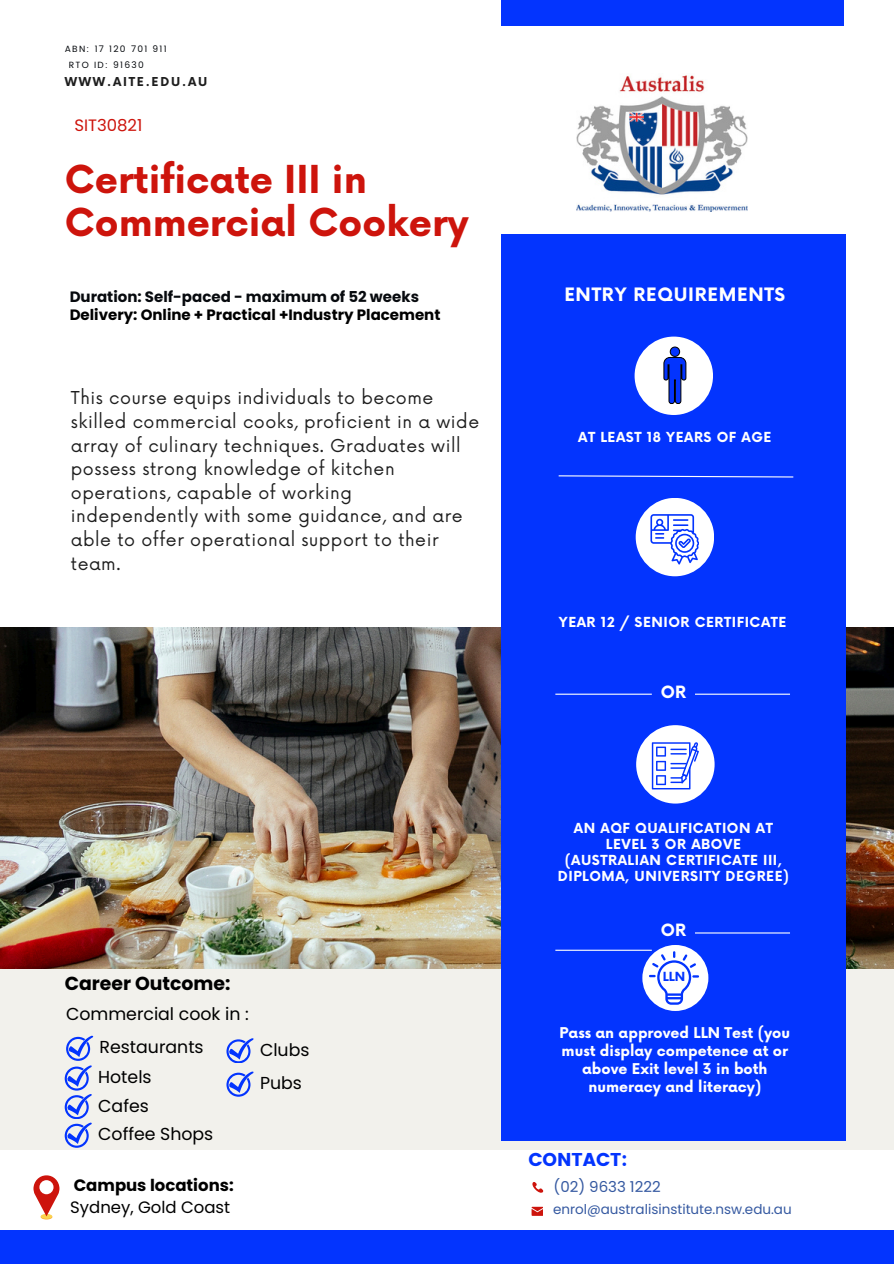
<style>
.page{position:relative;width:894px;height:1264px;background:#fff}
.page>*{position:absolute;margin:0;border:0;box-sizing:border-box;transform-origin:0 0}
.t1{font:700 37.5px/43.8px "Now";color:#cd140c}
.t2{font:700 18.75px "Poppins";color:#000}
.t3{font:18.6px "Poppins";color:#0334fe}
.t4{font:700 18px "Now";letter-spacing:.04em;color:#fff}
.t5{font:17.25px/23.7px "Now";letter-spacing:.03em;color:#1e1e1e}
.t6{font:17.25px "Poppins";color:#000}
.t7{font:700 16.5px "Poppins";color:#000}
.t8{font:16.5px "Poppins";color:#000}
.t9{font:16.5px "Poppins";color:#cd140c}
.t10{font:700 16.5px "Now";color:#fff}
.t11{font:700 15px "Poppins";color:#000}
.t12{font:700 15px "Poppins";color:#070a0e}
.t13{font:15px "Poppins";color:#3559a1}
.t14{font:700 14.55px/18.1px "Now";color:#fff;text-align:center}
.t15{font:700 13.5px/15.8px "Now";letter-spacing:.04em;color:#fff;text-align:center}
.t16{font:13.5px "Poppins";color:#3559a1}
.t17{font:700 12.3px "Now";color:#0334fe}
.t18{font:700 12px "Now";letter-spacing:.15em;color:#1e1e1e}
.t19{font:9px "Poppins";letter-spacing:.145em;color:#070a0e}
</style>
<div class="page">
<div style="left:501px;top:0;width:342px;height:26px;background:#0334fe"></div>
<img style="left:576px;top:75px;width:171px;height:137px">
<div style="left:0;top:902px;width:893px;height:247px;background:#f2f1ec"></div>
<img style="left:0;top:627px;width:893px;height:341px">
<div style="left:41px;top:1214px;width:11px;height:5px;background:#fcd24f;border-radius:50%"></div>
<svg style="left:33px;top:1175px;width:26px;height:41px"></svg>
<div style="left:39px;top:1180px;width:14px;height:14px;background:#fff;border-radius:50%"></div>
<div style="left:501px;top:234px;width:344px;height:907px;background:#0334fe"></div>
<div style="left:634px;top:336px;width:78px;height:79px;background:#fff;border-radius:50%"></div>
<div style="left:670px;top:347px;width:9px;height:9px;background:#0334fe;border-radius:50%"></div>
<div style="left:670px;top:347px;width:9px;height:9px;border:1px solid #000;border-radius:50%"></div>
<svg style="left:663px;top:357px;width:22px;height:47px"></svg>
<div style="left:635px;top:498px;width:79px;height:78px;background:#fff;border-radius:50%"></div>
<svg style="left:650px;top:514px;width:48px;height:50px"></svg>
<div style="left:636px;top:725px;width:78px;height:78px;background:#fff;border-radius:50%"></div>
<svg style="left:651px;top:742px;width:47px;height:47px"></svg>
<svg style="left:531px;top:1206px;width:11px;height:9px"></svg>
<svg style="left:532px;top:1182px;width:11px;height:11px"></svg>
<div style="left:0;top:1230px;width:893px;height:33px;background:#0334fe"></div>
<svg style="left:558px;top:475px;width:236px;height:3px"></svg>
<hr style="left:555px;top:693px;width:96px;height:1px;background:#fff">
<hr style="left:694px;top:693px;width:95px;height:1px;background:#fff">
<div style="left:642px;top:945px;width:66px;height:65px;background:#fff;border-radius:50%"></div>
<svg style="left:648px;top:951px;width:50px;height:53px"></svg>
<hr style="left:555px;top:949px;width:96px;height:1px;background:#fff">
<hr style="left:694px;top:932px;width:95px;height:1px;background:#fff">
<svg style="left:226px;top:1038px;width:27px;height:24px"></svg>
<svg style="left:226px;top:1071px;width:27px;height:25px"></svg>
<svg style="left:65px;top:1035px;width:28px;height:112px"></svg>
<p class="t19" style="left:65px;top:44px;width:103px">ABN: 17 120 701 911</p>
<p class="t19" style="left:69px;top:60px;width:77px">RTO ID: 91630</p>
<h5 class="t18" style="left:65px;top:75px;width:144px">WWW.AITE.EDU.AU</h5>
<h5 class="t9" style="left:74px;top:114px;width:69px">SIT30821</h5>
<p class="t1" style="left:65px;top:159px;width:405px">Certificate III in<br>Commercial Cookery</p>
<h4 class="t12" style="left:70px;top:286px;width:351px">Duration: Self-paced - maximum of 52 weeks</h4>
<p class="t11" style="left:70px;top:304px;width:372px">Delivery: Online + Practical +Industry Placement</p>
<p class="t5" style="left:71px;top:387px;width:410px">This course equips individuals to become skilled commercial cooks, proficient in a wide array of culinary techniques. Graduates will possess strong knowledge of kitchen operations, capable of working independently with some guidance, and are able to offer operational support to their team.</p>
<p class="t2" style="left:65px;top:970px;width:167px">Career Outcome:</p>
<p class="t6" style="left:66px;top:1001px;width:184px">Commercial cook in :</p>
<p class="t6" style="left:100px;top:1035px;width:105px">Restaurants</p>
<p class="t6" style="left:98px;top:1064px;width:55px">Hotels</p>
<p class="t6" style="left:98px;top:1093px;width:52px">Cafes</p>
<h4 class="t6" style="left:98px;top:1122px;width:117px">Coffee Shops</h4>
<h4 class="t6" style="left:260px;top:1037px;width:51px">Clubs</h4>
<p class="t6" style="left:260px;top:1071px;width:43px">Pubs</p>
<p class="t7" style="left:74px;top:1173px;width:161px">Campus locations:</p>
<p class="t8" style="left:70px;top:1195px;width:161px">Sydney, Gold Coast</p>
<h2 class="t4" style="left:564px;top:284px;width:222px">ENTRY REQUIREMENTS</h2>
<h1 class="t15" style="left:578px;top:430px;width:195px">AT LEAST 18 YEARS OF AGE</h1>
<h3 class="t15" style="left:558px;top:615px;width:229px">YEAR 12 / SENIOR CERTIFICATE</h3>
<p class="t10" style="left:660px;top:682px;width:27px">OR</p>
<p class="t15" style="left:557px;top:821px;width:232px">AN AQF QUALIFICATION AT<br>LEVEL 3 OR ABOVE (AUSTRALIAN CERTIFICATE III,<br>DIPLOMA, UNIVERSITY DEGREE)</p>
<h4 class="t10" style="left:660px;top:921px;width:27px">OR</h4>
<p class="t17" style="left:662px;top:969px;width:24px">LLN</p>
<p class="t14" style="left:559px;top:1024px;width:232px">Pass an approved LLN Test (you must display competence at or above Exit level 3 in both numeracy and literacy)</p>
<p class="t3" style="left:528px;top:1148px;width:100px">CONTACT:</p>
<p class="t16" style="left:553px;top:1200px;width:240px">enrol@australisinstitute.nsw.edu.au</p>
<h6 class="t13" style="left:553px;top:1176px;width:108px">(02) 9633 1222</h6>
</div>
